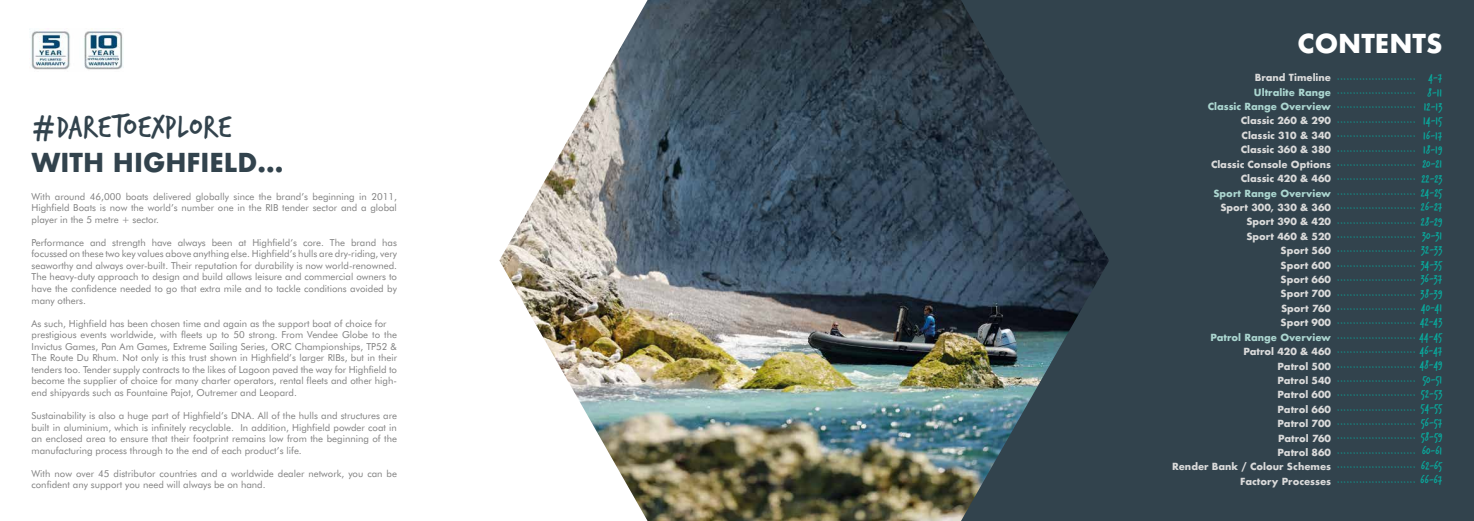
<style>
.page{position:relative;width:1474px;height:521px;background:#fff}
.page>*{position:absolute;margin:0;border:0;box-sizing:border-box;transform-origin:0 0}
.t1{font:34.12px "Verveine";color:#32434d}
.t2{font:700 25.38px "Futura";color:#32434d}
.t3{font:700 25.38px "Futura";color:#fff}
.t4{font:11.99px/14.3px "Verveine";color:#08ab9e;text-align:right}
.t5{font:9.62px/11.5px "Futura BT";color:#808080;text-align:justify}
.t6{font:700 9.54px/14.4px "Futura";color:#dadada;text-align:right}
.t7{font:700 9.54px/14.4px "Futura";color:#abd6d0;text-align:right}
</style>
<div class="page">
<div style="left:737px;top:0;width:736px;height:521px;background:#32434d"></div>
<img style="left:499px;top:0;width:610px;height:521px">
<img style="left:29px;top:28px;width:95px;height:42px">
<h1 class="t1" style="left:32px;top:103px;width:202px">#DARETOEXPLORE</h1>
<h2 class="t2" style="left:32px;top:144px;width:253px">WITH HIGHFIELD...</h2>
<p class="t5" style="left:32px;top:191px;width:367px">With around 46,000 boats delivered globally since the brand’s beginning in 2011, Highfield Boats is now the world’s number one in the RIB tender sector and a global player in the 5 metre + sector.</p>
<p class="t5" style="left:32px;top:237px;width:367px">Performance and strength have always been at Highfield’s core. The brand has focussed on these two key values above anything else. Highfield’s hulls are dry-riding, very seaworthy and always over-built. Their reputation for durability is now world-renowned.<br>The heavy-duty approach to design and build allows leisure and commercial owners to have the confidence needed to go that extra mile and to tackle conditions avoided by many others.</p>
<p class="t5" style="left:32px;top:318px;width:367px;text-align:left">As such, Highfield has been chosen time and again as the support boat of choice for prestigious events worldwide, with fleets up to 50 strong. From Vendee Globe to the Invictus Games, Pan Am Games, Extreme Sailing Series, ORC Championships, TP52 &amp; The Route Du Rhum. Not only is this trust shown in Highfield’s larger RIBs, but in their tenders too. Tender supply contracts to the likes of Lagoon paved the way for Highfield to become the supplier of choice for many charter operators, rental fleets and other high&shy;end shipyards such as Fountaine Pajot, Outremer and Leopard.</p>
<p class="t5" style="left:32px;top:411px;width:367px">Sustainability is also a huge part of Highfield’s DNA. All of the hulls and structures are built in aluminium, which is infinitely recyclable. In addition, Highfield powder coat in an enclosed area to ensure that their footprint remains low from the beginning of the manufacturing process through to the end of each product’s life.</p>
<p class="t5" style="left:32px;top:468px;width:367px">With now over 45 distributor countries and a worldwide dealer network, you can be confident any support you need will always be on hand.</p>
<h2 class="t3" style="left:1297px;top:25px;width:146px">CONTENTS</h2>
<p class="t4" style="left:1420px;top:71px;width:23px">4-7<br>8-11<br>12-13<br>14-15<br>16-17<br>18-19<br>20-21<br>22-23<br>24-25<br>26-27<br>28-29<br>30-31</p>
<p class="t4" style="left:1336px;top:242px;width:107px">......................... 32-33 ......................... 34-35 ......................... 36-37<br>38-39<br>40-41<br>......................... 42-43 ......................... 44-45 ......................... 46-47 ......................... 48-49<br>50-51</p>
<p class="t4" style="left:1336px;top:386px;width:107px">......................... 52-53 ......................... 54-55 ......................... 56-57 ......................... 58-59<br>60-61<br>......................... 62-65 ......................... 66-67</p>
<p class="t6" style="left:1254px;top:70px;width:78px">Brand Timeline</p>
<p class="t7" style="left:1207px;top:85px;width:125px">Ultralite Range<br>Classic Range Overview</p>
<p class="t6" style="left:1210px;top:114px;width:122px">Classic 260 &amp; 290<br>Classic 310 &amp; 340<br>Classic 360 &amp; 380<br>Classic Console Options<br>Classic 420 &amp; 460</p>
<p class="t7" style="left:1213px;top:186px;width:119px">Sport Range Overview</p>
<p class="t6" style="left:1220px;top:200px;width:112px">Sport 300, 330 &amp; 360<br>Sport 390 &amp; 420<br>Sport 460 &amp; 520<br>Sport 560<br>Sport 600<br>Sport 660<br>Sport 700<br>Sport 760<br>Sport 900</p>
<p class="t7" style="left:1210px;top:330px;width:122px">Patrol Range Overview</p>
<p class="t6" style="left:1172px;top:344px;width:160px">Patrol 420 &amp; 460<br>Patrol 500<br>Patrol 540<br>Patrol 600<br>Patrol 660<br>Patrol 700<br>Patrol 760<br>Patrol 860<br>Render Bank / Colour Schemes<br>Factory Processes</p>
<p class="t4" style="left:1336px;top:69px;width:80px;text-align:justify">......................... ......................... ......................... ......................... ......................... ......................... ......................... ......................... ......................... ......................... ......................... .........................</p>
<p class="t4" style="left:1336px;top:285px;width:80px;text-align:left">......................... .........................</p>
<p class="t4" style="left:1336px;top:371px;width:80px">.........................</p>
<p class="t4" style="left:1336px;top:443px;width:80px">.........................</p>
</div>
